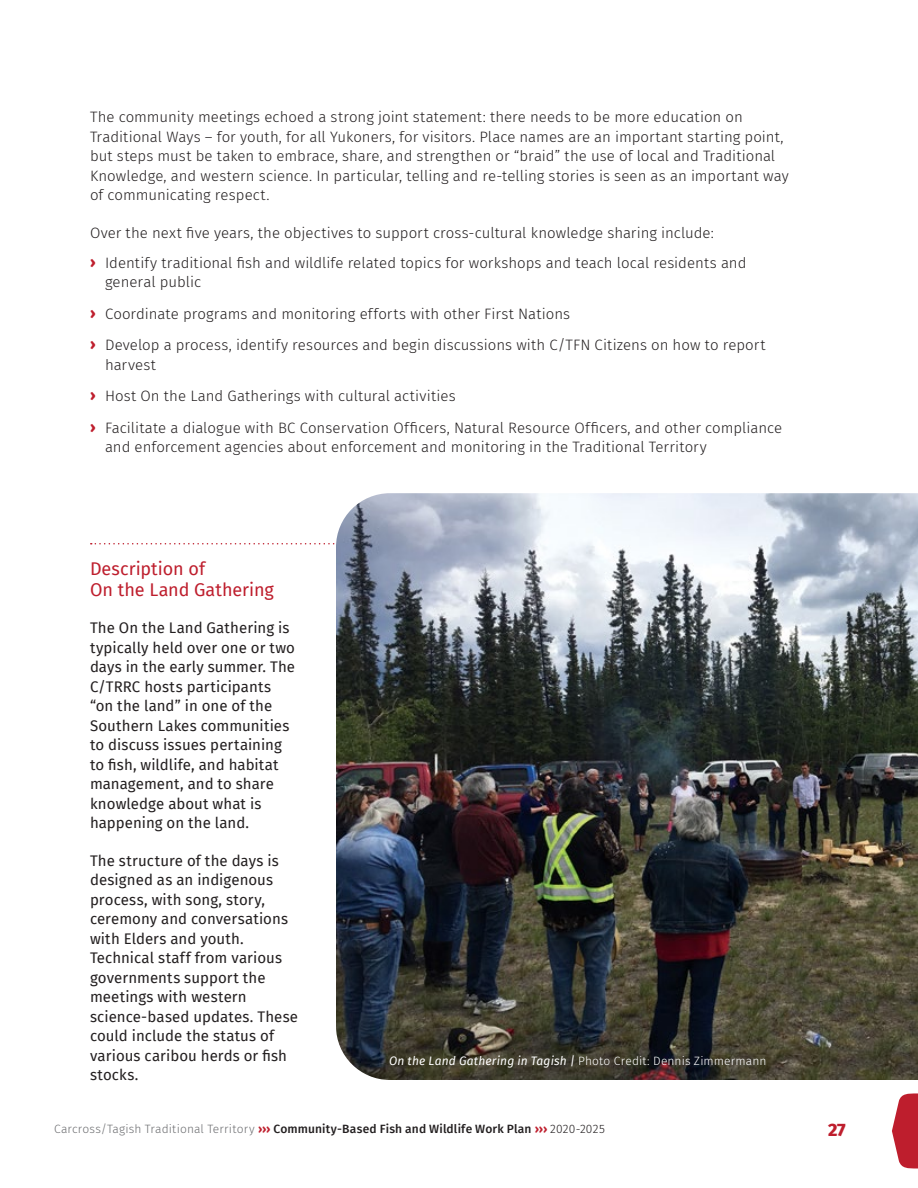
<style>
.page{position:relative;width:918px;height:1188px;background:#fff}
.page>*{position:absolute;margin:0;border:0;box-sizing:border-box;transform-origin:0 0}
.Inset_Title{font:18px/21px "Fira Sans";color:#be1e2d}
.t1{font:800 18px "Fira Sans";color:#be1e2d}
.Body{font:300 15px/19.5px "Fira Sans";color:#231f20}
.Inset_Text{font:15px/19.5px "Fira Sans";letter-spacing:.005em;color:#231f20}
.Body_beforeBullets{font:300 15px "Fira Sans";letter-spacing:.005em;color:#231f20}
.t2{font:500 12px "Fira Sans";letter-spacing:.015em;color:#231f20}
.Photo_Captions{font:300 12px "Fira Sans";letter-spacing:.01em;color:#fff}
.s1{font-weight:800;color:#be1e2d}
.s2{font-weight:400;font-style:italic}
.s3{font-weight:300;color:#6d6e71}
.s4{font-weight:700;color:#be1e2d}
.s5{font-weight:300}
</style>
<div class="page">
<svg style="left:91px;top:543px;width:244px;height:1px"></svg>
<img style="left:336px;top:493px;width:582px;height:587px">
<svg style="left:892px;top:1093px;width:26px;height:75px"></svg>
<p class="Body" style="left:90px;top:107px;width:700px">The community meetings echoed a strong joint statement: there needs to be more education on Traditional Ways – for youth, for all Yukoners, for visitors. Place names are an important starting point, but steps must be taken to embrace, share, and strengthen or “braid” the use of local and Traditional Knowledge, and western science. In particular, telling and re-telling stories is seen as an important way of communicating respect.</p>
<p class="Body_beforeBullets" style="left:90px;top:222px;width:625px">Over the next five years, the objectives to support cross-cultural knowledge sharing include:</p>
<p class="Body" style="left:105px;top:252px;width:643px;text-indent:-15px"><span class="s1">ࢣ</span> Identify traditional fish and wildlife related topics for workshops and teach local residents and general public</p>
<p class="Body" style="left:90px;top:303px;width:482px"><span class="s1">ࢣ</span> Coordinate programs and monitoring efforts with other First Nations</p>
<p class="Body" style="left:105px;top:335px;width:662px;text-indent:-15px"><span class="s1">ࢣ</span> Develop a process, identify resources and begin discussions with C/TFN Citizens on how to report harvest</p>
<p class="Body" style="left:90px;top:386px;width:367px"><span class="s1">ࢣ</span> Host On the Land Gatherings with cultural activities</p>
<p class="Body" style="left:105px;top:417px;width:679px;text-indent:-15px"><span class="s1">ࢣ</span> Facilitate a dialogue with BC Conservation Officers, Natural Resource Officers, and other compliance and enforcement agencies about enforcement and monitoring in the Traditional Territory</p>
<p class="Inset_Title" style="left:90px;top:557px;width:185px">Description of<br>On the Land Gathering</p>
<p class="Inset_Text" style="left:90px;top:618px;width:207px">The On the Land Gathering is typically held over one or two days in the early summer. The<br>C/TRRC hosts participants “on the land” in one of the<br>Southern Lakes communities to discuss issues pertaining to fish, wildlife, and habitat management, and to share knowledge about what is happening on the land.</p>
<p class="Inset_Text" style="left:90px;top:850px;width:210px">The structure of the days is designed as an indigenous process, with song, story, ceremony and conversations with Elders and youth.<br>Technical staff from various governments support the meetings with western science-based updates. These could include the status of various caribou herds or fish stocks.</p>
<p class="Photo_Captions" style="left:389px;top:1053px;width:379px"><span class="s2">On the Land Gathering in Tagish |</span> Photo Credit: Dennis Zimmermann</p>
<p class="t2" style="left:54px;top:1119px;width:552px"><span class="s3">Carcross/Tagish Traditional Territory</span> <span class="s4">›››</span> Community-Based Fish and Wildlife Work Plan <span class="s4">›››</span> <span class="s5">2020-2025</span></p>
<p class="t1" style="left:828px;top:1114px;width:19px">27</p>
</div>
